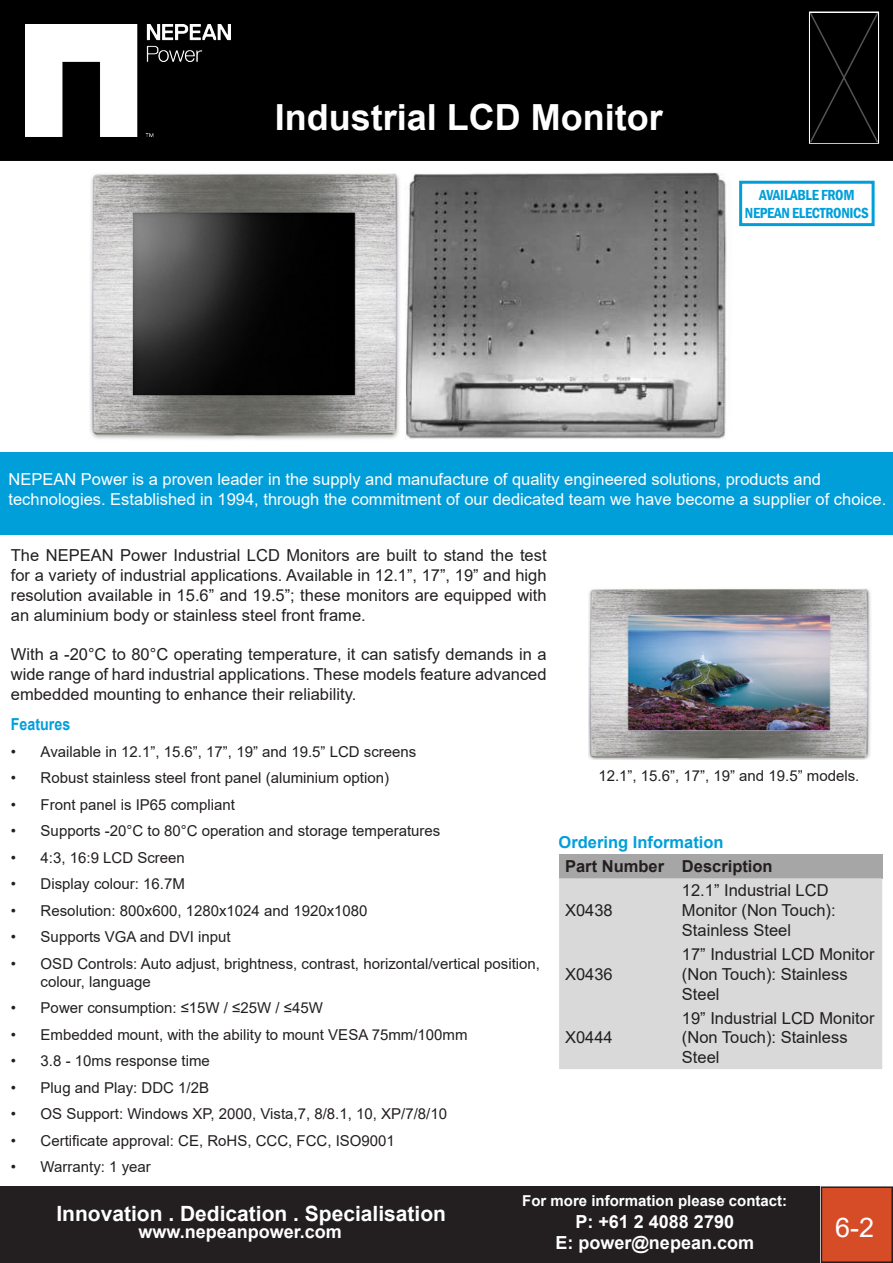
<style>
.page{position:relative;width:893px;height:1263px;background:#fff}
.page>*{position:absolute;margin:0;border:0;box-sizing:border-box;transform-origin:0 0}
.t1{font:700 36px "Arial";color:#fff}
.t2{font:27px "Arial";color:#fff}
.t3{font:700 21px "Arial";color:#fff}
.t4{font:700 18px/21.6px "Arial";color:#fff;text-align:center}
.t5{font:16.5px/19.8px "Arial";color:#231f20}
.t6{font:16.5px/19.8px "Arial";color:#fff}
.t7{font:700 16.5px "Arial";color:#231f20}
.t8{font:700 16.5px "Arial";color:#009fda}
.t9{font:700 16.5px "Arial";color:#009fda;scale:.87 1}
.t10{font:15px/18px "Arial";color:#231f20}
.t11{font:700 15px "Arial";color:#fff}
.t12{font:600 condensed 15px/18px "Franklin Gothic";letter-spacing:-.02em;color:#009fda;text-align:center}
</style>
<div class="page">
<div style="left:0;top:0;width:893px;height:161px;background:#000"></div>
<img style="left:26px;top:25px;width:205px;height:112px">
<div style="left:0;top:452px;width:893px;height:83px;background:#009fda"></div>
<div style="left:739px;top:181px;width:136px;height:45px;border:3px solid #009fda"></div>
<img style="left:90px;top:172px;width:637px;height:268px">
<div style="left:0;top:1186px;width:820px;height:77px;background:#231f20"></div>
<div style="left:821px;top:1187px;width:71px;height:75px;background:#d64c27"></div>
<div style="left:821px;top:1186px;width:72px;height:77px;border:2px solid #231f20"></div>
<img style="left:588px;top:588px;width:283px;height:172px">
<div style="left:559px;top:854px;width:323px;height:24px;background:#a6a6a6"></div>
<div style="left:560px;top:878px;width:322px;height:191px;background:#d9d9d9"></div>
<svg style="left:810px;top:13px;width:68px;height:129px;background:#040404"></svg>
<h1 class="t1" style="left:275px;top:97px;width:390px">Industrial LCD Monitor</h1>
<p class="t12" style="left:745px;top:185px;width:125px">AVAILABLE FROM<br>NEPEAN ELECTRONICS</p>
<p class="t6" style="left:9px;top:469px;width:879px">NEPEAN Power is a proven leader in the supply and manufacture of quality engineered solutions, products and technologies. Established in 1994, through the commitment of our dedicated team we have become a supplier of choice.</p>
<p class="t5" style="left:11px;top:546px;width:537px;text-align:justify">The NEPEAN Power Industrial LCD Monitors are built to stand the test for a variety of industrial applications. Available in 12.1”, 17”, 19” and high resolution available in 15.6” and 19.5”; these monitors are equipped with an aluminium body or stainless steel front frame.</p>
<p class="t5" style="left:11px;top:645px;width:537px;text-align:justify">With a -20°C to 80°C operating temperature, it can satisfy demands in a wide range of hard industrial applications. These models feature advanced embedded mounting to enhance their reliability.</p>
<p class="t9" style="left:11px;top:715px;width:70px">Features</p>
<p class="t10" style="left:11px;top:742px;width:407px">• Available in 12.1”, 15.6”, 17”, 19” and 19.5” LCD screens</p>
<p class="t10" style="left:11px;top:769px;width:380px">• Robust stainless steel front panel (aluminium option)</p>
<p class="t10" style="left:11px;top:795px;width:226px">• Front panel is IP65 compliant</p>
<p class="t10" style="left:11px;top:822px;width:431px">• Supports -20°C to 80°C operation and storage temperatures</p>
<p class="t10" style="left:11px;top:848px;width:176px">• 4:3, 16:9 LCD Screen</p>
<p class="t10" style="left:11px;top:875px;width:175px">• Display colour: 16.7M</p>
<p class="t10" style="left:11px;top:901px;width:358px">• Resolution: 800x600, 1280x1024 and 1920x1080</p>
<p class="t10" style="left:11px;top:928px;width:221px">• Supports VGA and DVI input</p>
<p class="t10" style="left:41px;top:954px;width:501px;text-indent:-30px">• OSD Controls: Auto adjust, brightness, contrast, horizontal/vertical position, colour, language</p>
<p class="t10" style="left:11px;top:999px;width:314px">• Power consumption: ≤15W / ≤25W / ≤45W</p>
<p class="t10" style="left:11px;top:1025px;width:458px">• Embedded mount, with the ability to mount VESA 75mm/100mm</p>
<p class="t10" style="left:11px;top:1052px;width:200px">• 3.8 - 10ms response time</p>
<p class="t10" style="left:11px;top:1078px;width:200px">• Plug and Play: DDC 1/2B</p>
<p class="t10" style="left:11px;top:1105px;width:438px">• OS Support: Windows XP, 2000, Vista,7, 8/8.1, 10, XP/7/8/10</p>
<p class="t10" style="left:11px;top:1131px;width:386px">• Certificate approval: CE, RoHS, CCC, FCC, ISO9001</p>
<p class="t10" style="left:11px;top:1158px;width:142px">• Warranty: 1 year</p>
<h3 class="t3" style="left:56px;top:1202px;width:391px">Innovation . Dedication . Specialisation</h3>
<p class="t4" style="left:139px;top:1221px;width:205px">www.nepeanpower.com</p>
<h2 class="t2" style="left:835px;top:1212px;width:41px">6-2</h2>
<p class="t10" style="left:598px;top:766px;width:262px">12.1”, 15.6”, 17”, 19” and 19.5” models.</p>
<p class="t8" style="left:559px;top:833px;width:167px">Ordering Information</p>
<p class="t7" style="left:565px;top:857px;width:209px">Part Number Description</p>
<p class="t5" style="left:565px;top:900px;width:49px">X0438</p>
<p class="t5" style="left:682px;top:881px;width:155px">12.1” Industrial LCD<br>Monitor (Non Touch):<br>Stainless Steel</p>
<p class="t5" style="left:682px;top:944px;width:194px">17” Industrial LCD Monitor (Non Touch): Stainless<br>Steel</p>
<p class="t5" style="left:565px;top:964px;width:49px">X0436</p>
<p class="t5" style="left:682px;top:1008px;width:194px">19” Industrial LCD Monitor (Non Touch): Stainless<br>Steel</p>
<p class="t5" style="left:565px;top:1028px;width:49px">X0444</p>
<p class="t11" style="left:522px;top:1192px;width:267px">For more information please contact:</p>
<p class="t4" style="left:555px;top:1211px;width:200px">P: +61 2 4088 2790<br>E: power@nepean.com</p>
</div>
